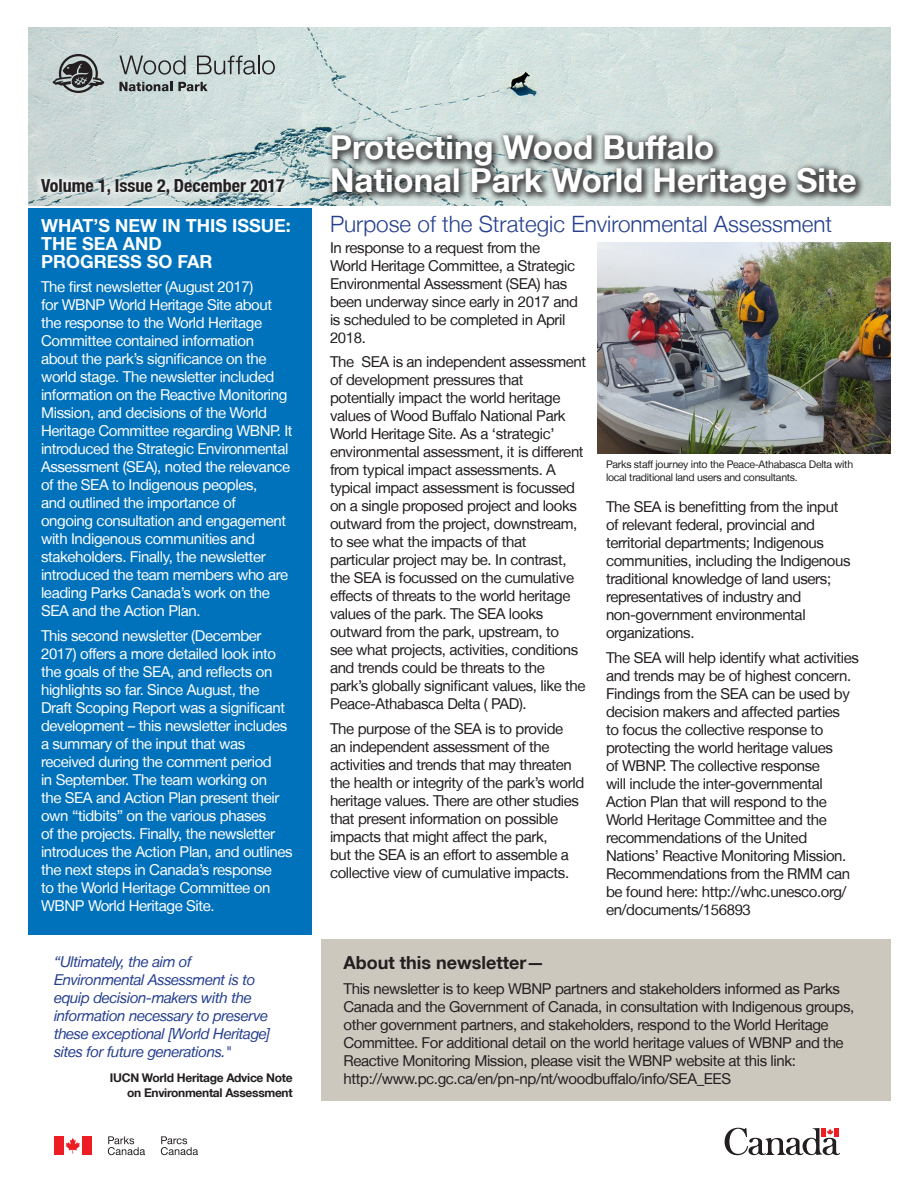
<style>
.page{position:relative;width:918px;height:1188px;background:#fff}
.page>*{position:absolute;margin:0;border:0;box-sizing:border-box;transform-origin:0 0}
.t1{font:700 33px "Helvetica Neue LT";color:#fff}
.Paragraph_Style_1{font:300 22.5px "Helvetica Neue LT";color:#253f8e}
.Body-Heading_White{font:700 18px/18px "Helvetica Neue LT";color:#fff}
.t2{font:700 condensed 18px "Helvetica Neue";color:#231f20}
.Body-Heading_Black{font:700 18px "Helvetica Neue LT";color:#231f20}
.Body-Body_Black{font:15px/18px "Helvetica Neue LT";letter-spacing:-.025em;color:#231f20}
.Body-Body{font:15px/18px "Helvetica Neue LT";letter-spacing:-.025em;color:#fff}
.Body-Body-2{font:italic 15px/18px "Helvetica Neue LT";letter-spacing:-.025em;color:#253f8e}
.Body-Body-3{font:700 12px/15px "Helvetica Neue LT";letter-spacing:-.025em;color:#231f20;text-align:right}
.Cutline{font:10.5px/13.5px "Helvetica Neue LT";letter-spacing:-.025em;color:#231f20}
</style>
<div class="page">
<div style="left:321px;top:940px;width:570px;height:161px;background:#cdc8be"></div>
<div style="left:28px;top:209px;width:284px;height:726px;background:#0072bc"></div>
<div style="left:54px;top:1136px;width:9px;height:19px;background:#ee1d23"></div>
<svg style="left:66px;top:1138px;width:14px;height:16px"></svg>
<div style="left:82px;top:1136px;width:9px;height:19px;background:#ee1d23"></div>
<svg style="left:108px;top:1136px;width:37px;height:19px"></svg>
<svg style="left:161px;top:1136px;width:37px;height:19px"></svg>
<img style="left:28px;top:27px;width:863px;height:178px">
<svg style="left:724px;top:1128px;width:116px;height:28px"></svg>
<div style="left:327px;top:130px;width:538px;height:78px;background:#231f20;opacity:.75"></div>
<div style="left:32px;top:169px;width:262px;height:35px;background:#fff;opacity:.75"></div>
<svg style="left:119px;top:82px;width:53px;height:9px"></svg>
<svg style="left:178px;top:82px;width:30px;height:9px"></svg>
<svg style="left:119px;top:56px;width:67px;height:19px"></svg>
<svg style="left:197px;top:56px;width:78px;height:19px"></svg>
<svg style="left:53px;top:54px;width:52px;height:39px;background:#858b8a"></svg>
<img style="left:597px;top:242px;width:294px;height:212px">
<p class="t1" style="left:330px;top:127px;width:386px">Protecting Wood Buffalo</p>
<p class="t2" style="left:41px;top:175px;width:245px">Volume 1, Issue 2, December 2017</p>
<p class="t1" style="left:330px;top:160px;width:528px">National Park World Heritage Site</p>
<p class="Body-Heading_White" style="left:41px;top:216px;width:251px">WHAT’S NEW IN THIS ISSUE:<br>THE SEA AND<br>PROGRESS SO FAR</p>
<p class="Body-Body" style="left:41px;top:278px;width:253px">The first newsletter (August 2017)<br>for WBNP World Heritage Site about the response to the World Heritage Committee contained information about the park’s significance on the world stage. The newsletter included information on the Reactive Monitoring Mission, and decisions of the World Heritage Committee regarding WBNP. It introduced the Strategic Environmental Assessment (SEA), noted the relevance of the SEA to Indigenous peoples,<br>and outlined the importance of<br>ongoing consultation and engagement with Indigenous communities and stakeholders. Finally, the newsletter introduced the team members who are leading Parks Canada’s work on the SEA and the Action Plan.</p>
<p class="Body-Body" style="left:41px;top:627px;width:253px">This second newsletter (December 2017) offers a more detailed look into the goals of the SEA, and reflects on highlights so far. Since August, the Draft Scoping Report was a significant development – this newsletter includes a summary of the input that was received during the comment period<br>in September. The team working on<br>the SEA and Action Plan present their own “tidbits” on the various phases<br>of the projects. Finally, the newsletter introduces the Action Plan, and outlines the next steps in Canada’s response<br>to the World Heritage Committee on WBNP World Heritage Site.</p>
<p class="Paragraph_Style_1" style="left:330px;top:210px;width:504px">Purpose of the Strategic Environmental Assessment</p>
<p class="Body-Body_Black" style="left:330px;top:238px;width:249px">In response to a request from the<br>World Heritage Committee, a Strategic<br>Environmental Assessment (SEA) has been underway since early in 2017 and is scheduled to be completed in April<br>2018.</p>
<p class="Body-Body_Black" style="left:330px;top:353px;width:258px">The SEA is an independent assessment of development pressures that potentially impact the world heritage values of Wood Buffalo National Park World Heritage Site. As a ‘strategic’ environmental assessment, it is different from typical impact assessments. A typical impact assessment is focussed on a single proposed project and looks outward from the project, downstream, to see what the impacts of that particular project may be. In contrast, the SEA is focussed on the cumulative effects of threats to the world heritage values of the park. The SEA looks outward from the park, upstream, to<br>see what projects, activities, conditions and trends could be threats to the park’s globally significant values, like the Peace-Athabasca Delta ( PAD).</p>
<p class="Body-Body_Black" style="left:330px;top:720px;width:256px">The purpose of the SEA is to provide<br>an independent assessment of the activities and trends that may threaten the health or integrity of the park’s world heritage values. There are other studies that present information on possible impacts that might affect the park,<br>but the SEA is an effort to assemble a collective view of cumulative impacts.</p>
<p class="Cutline" style="left:606px;top:457px;width:249px">Parks staff journey into the Peace-Athabasca Delta with local traditional land users and consultants.</p>
<p class="Body-Body_Black" style="left:606px;top:497px;width:246px">The SEA is benefitting from the input of relevant federal, provincial and territorial departments; Indigenous communities, including the Indigenous traditional knowledge of land users; representatives of industry and non-government environmental organizations.</p>
<p class="Body-Body_Black" style="left:606px;top:648px;width:254px">The SEA will help identify what activities and trends may be of highest concern.<br>Findings from the SEA can be used by decision makers and affected parties<br>to focus the collective response to protecting the world heritage values<br>of WBNP. The collective response<br>will include the inter-governmental Action Plan that will respond to the World Heritage Committee and the recommendations of the United Nations’ Reactive Monitoring Mission.<br>Recommendations from the RMM can be found here: http://whc.unesco.org/ en/documents/156893</p>
<p class="Body-Body-2" style="left:54px;top:953px;width:218px">“Ultimately, the aim of<br>Environmental Assessment is to equip decision-makers with the information necessary to preserve these exceptional [World Heritage] sites for future generations."</p>
<p class="Body-Body-3" style="left:110px;top:1070px;width:184px">IUCN World Heritage Advice Note on Environmental Assessment</p>
<p class="Body-Heading_Black" style="left:344px;top:952px;width:202px">About this newsletter—</p>
<p class="Body-Body_Black" style="left:344px;top:979px;width:512px">This newsletter is to keep WBNP partners and stakeholders informed as Parks Canada and the Government of Canada, in consultation with Indigenous groups, other government partners, and stakeholders, respond to the World Heritage Committee. For additional detail on the world heritage values of WBNP and the Reactive Monitoring Mission, please visit the WBNP website at this link: http://www.pc.gc.ca/en/pn-np/nt/woodbuffalo/info/SEA_EES</p>
</div>
